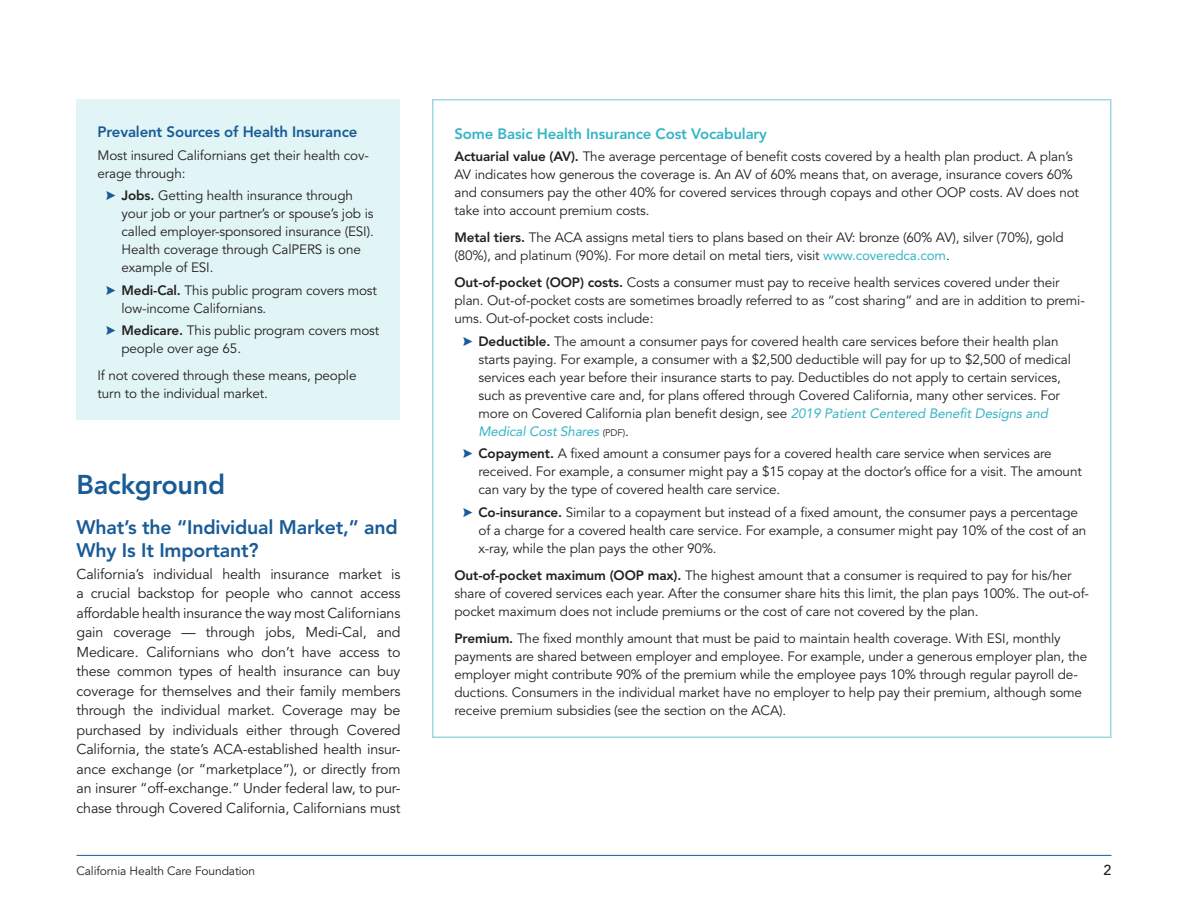
<style>
.page{position:relative;width:1188px;height:918px;background:#fff}
.page>*{position:absolute;margin:0;border:0;box-sizing:border-box;transform-origin:0 0}
.t1{font:800 27px "Avenir LT Std";letter-spacing:-.01em;color:#185b96}
.t2{font:800 19.5px/22.5px "Avenir LT Std";letter-spacing:-.01em;color:#185b96}
.t3{font:800 15px "Avenir LT Std";letter-spacing:-.01em;color:#37b5c6}
.t4{font:800 15px "Avenir LT Std";letter-spacing:-.01em;color:#185b96}
.t5{font:14.25px/19.5px "Avenir LT Std";letter-spacing:-.01em;color:#231f20;text-align:justify}
.t6{font:500 14.25px "Avenir LT Std";color:#231f20}
.t7{font:13.5px/18px "Avenir LT Std";letter-spacing:-.01em;color:#231f20}
.t8{font:12px "Avenir LT Std";letter-spacing:-.01em;color:#231f20}
.s1{font-weight:800}
.s2{color:#37b5c6}
.s3{font-style:italic;color:#37b5c6}
.s4{font-size:9.45px}
</style>
<div class="page">
<hr style="left:76px;top:855px;width:1036px;height:1px;background:#185b96">
<div style="left:76px;top:99px;width:324px;height:321px;background:#e1f4f6"></div>
<p class="t4" style="left:98px;top:123px;width:261px">Prevalent Sources of Health Insurance</p>
<p class="t7" style="left:98px;top:147px;width:273px">Most insured Californians get their health cov&shy;erage through:</p>
<p class="t7" style="left:122px;top:187px;width:254px"><span class="s1">Jobs.</span> Getting health insurance through your job or your partner’s or spouse’s job is called employer-sponsored insurance (ESI).<br>Health coverage through CalPERS is one example of ESI.</p>
<p class="t7" style="left:122px;top:282px;width:257px"><span class="s1">Medi-Cal.</span> This public program covers most low-income Californians.</p>
<p class="t7" style="left:122px;top:322px;width:259px"><span class="s1">Medicare.</span> This public program covers most people over age 65.</p>
<p class="t7" style="left:97px;top:367px;width:261px">If not covered through these means, people turn to the individual market.</p>
<h1 class="t1" style="left:76px;top:468px;width:150px">Background</h1>
<h2 class="t2" style="left:76px;top:516px;width:323px">What’s the “Individual Market,” and<br>Why Is It Important?</h2>
<p class="t5" style="left:76px;top:565px;width:326px">California’s individual health insurance market is a crucial backstop for people who cannot access affordable health insurance the way most Californians gain coverage — through jobs, Medi-Cal, and Medicare. Californians who don’t have access to these common types of health insurance can buy coverage for themselves and their family members through the individual market. Coverage may be purchased by individuals either through Covered California, the state’s ACA-established health insur&shy;ance exchange (or “marketplace”), or directly from an insurer “off-exchange.” Under federal law, to pur&shy;chase through Covered California, Californians must</p>
<p class="t3" style="left:454px;top:125px;width:314px">Some Basic Health Insurance Cost Vocabulary</p>
<p class="t7" style="left:454px;top:148px;width:626px"><span class="s1">Actuarial value (AV).</span> The average percentage of benefit costs covered by a health plan product. A plan’s AV indicates how generous the coverage is. An AV of 60% means that, on average, insurance covers 60% and consumers pay the other 40% for covered services through copays and other OOP costs. AV does not take into account premium costs.</p>
<p class="t7" style="left:454px;top:229px;width:611px"><span class="s1">Metal tiers.</span> The ACA assigns metal tiers to plans based on their AV: bronze (60% AV), silver (70%), gold (80%), and platinum (90%). For more detail on metal tiers, visit <span class="s2">www.coveredca.com</span>.</p>
<p class="t7" style="left:454px;top:274px;width:632px"><span class="s1">Out-of-pocket (OOP) costs.</span> Costs a consumer must pay to receive health services covered under their plan. Out-of-pocket costs are sometimes broadly referred to as “cost sharing” and are in addition to premi&shy;ums. Out-of-pocket costs include:</p>
<p class="t7" style="left:478px;top:333px;width:594px"><span class="s1">Deductible.</span> The amount a consumer pays for covered health care services before their health plan starts paying. For example, a consumer with a $2,500 deductible will pay for up to $2,500 of medical services each year before their insurance starts to pay. Deductibles do not apply to certain services, such as preventive care and, for plans offered through Covered California, many other services. For more on Covered California plan benefit design, see <span class="s3">2019 Patient Centered Benefit Designs and Medical Cost Shares</span> <span class="s4">(PDF)</span>.</p>
<p class="t7" style="left:478px;top:445px;width:605px"><span class="s1">Copayment.</span> A fixed amount a consumer pays for a covered health care service when services are received. For example, a consumer might pay a $15 copay at the doctor’s office for a visit. The amount can vary by the type of covered health care service.</p>
<p class="t7" style="left:478px;top:504px;width:609px"><span class="s1">Co-insurance.</span> Similar to a copayment but instead of a fixed amount, the consumer pays a percentage of a charge for a covered health care service. For example, a consumer might pay 10% of the cost of an x-ray, while the plan pays the other 90%.</p>
<p class="t7" style="left:454px;top:567px;width:636px"><span class="s1">Out-of-pocket maximum (OOP max).</span> The highest amount that a consumer is required to pay for his/her share of covered services each year. After the consumer share hits this limit, the plan pays 100%. The out-of&shy;pocket maximum does not include premiums or the cost of care not covered by the plan.</p>
<p class="t7" style="left:454px;top:630px;width:634px"><span class="s1">Premium.</span> The fixed monthly amount that must be paid to maintain health coverage. With ESI, monthly payments are shared between employer and employee. For example, under a generous employer plan, the employer might contribute 90% of the premium while the employee pays 10% through regular payroll de&shy;ductions. Consumers in the individual market have no employer to help pay their premium, although some receive premium subsidies (see the section on the ACA).</p>
<p class="t8" style="left:76px;top:864px;width:180px">California Health Care Foundation</p>
<p class="t6" style="left:1104px;top:862px;width:9px">2</p>
</div>
